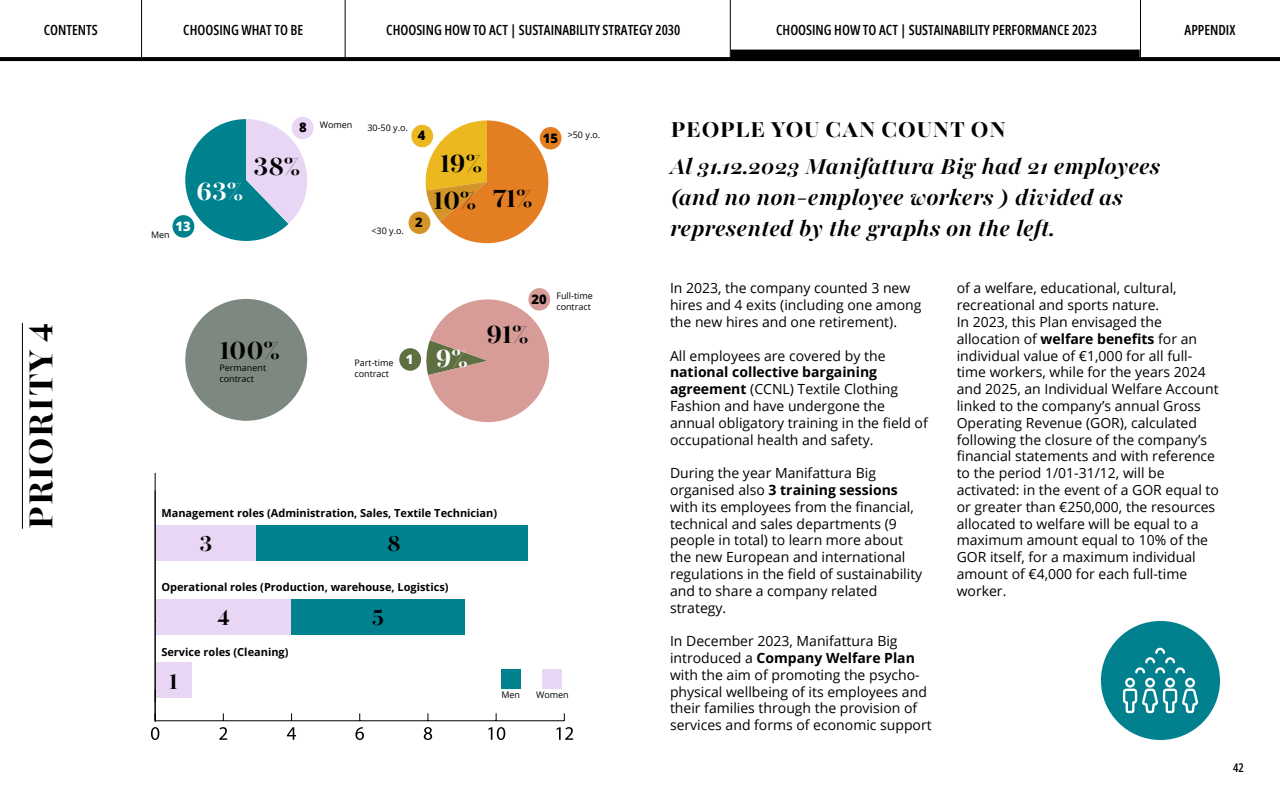
<style>
.page{position:relative;width:1280px;height:800px;background:#fff}
.page>*{position:absolute;margin:0;border:0;box-sizing:border-box;transform-origin:0 0}
.t1{font:800 40px "Playfair 144 pt";letter-spacing:.03em;color:#000}
.t2{font:800 30px "Playfair 144 pt";letter-spacing:-.01em;color:#000}
.t3{font:800 30px "Playfair 144 pt";color:#fff}
.t4{font:italic 700 26px/31.2px "Playfair 144 pt";color:#000}
.t5{font:800 26px "Playfair 144 pt";letter-spacing:.03em;color:#000}
.t6{font:14px/16.8px "Open Sans";color:#000}
.t7{font:14px "Open Sans";color:#000}
.t8{font:800 13px "Open Sans";color:#000}
.t9{font:800 13px "Open Sans";color:#fff}
.t10{font:12px "Open Sans";color:#000}
.t11{font:700 11px "Open Sans";color:#000}
.t12{font:9px/10.8px "Open Sans";color:#000}
.s1{font-weight:700}
</style>
<div class="page">
<svg style="left:0;top:57px;width:1280px;height:4px;background:#040404"></svg>
<hr style="left:141px;top:0;width:1px;height:59px;background:#000">
<hr style="left:345px;top:0;width:1px;height:59px;background:#000">
<hr style="left:730px;top:0;width:1px;height:59px;background:#000">
<hr style="left:1140px;top:0;width:1px;height:59px;background:#000">
<div style="left:185px;top:299px;width:122px;height:122px;background:#7d8880;border-radius:50%"></div>
<div style="left:292px;top:117px;width:22px;height:22px;background:#e8d6f4;border-radius:50%"></div>
<div style="left:540px;top:127px;width:22px;height:22px;background:#e37e22;border-radius:50%"></div>
<div style="left:528px;top:288px;width:22px;height:23px;background:#d79c98;border-radius:50%"></div>
<div style="left:399px;top:348px;width:22px;height:23px;background:#5e6f42;border-radius:50%"></div>
<div style="left:411px;top:125px;width:22px;height:22px;background:#ebb81f;border-radius:50%"></div>
<div style="left:409px;top:211px;width:21px;height:23px;background:#d39528;border-radius:50%"></div>
<div style="left:173px;top:215px;width:21px;height:23px;background:#00818e;border-radius:50%"></div>
<svg style="left:179px;top:119px;width:128px;height:122px"></svg>
<hr style="left:22px;top:323px;width:1px;height:206px;background:#000">
<svg style="left:422px;top:120px;width:126px;height:123px"></svg>
<svg style="left:426px;top:292px;width:125px;height:131px"></svg>
<svg style="left:151px;top:727px;width:8px;height:13px"></svg>
<svg style="left:219px;top:727px;width:8px;height:13px"></svg>
<svg style="left:287px;top:727px;width:9px;height:13px"></svg>
<svg style="left:355px;top:727px;width:9px;height:13px"></svg>
<svg style="left:424px;top:727px;width:8px;height:13px"></svg>
<svg style="left:488px;top:727px;width:17px;height:13px"></svg>
<svg style="left:556px;top:727px;width:17px;height:13px"></svg>
<hr style="left:155px;top:720px;width:409px;height:1px;background:#000">
<hr style="left:155px;top:473px;width:1px;height:248px;background:#000">
<div style="left:501px;top:669px;width:19px;height:20px;background:#00818e"></div>
<div style="left:543px;top:669px;width:19px;height:20px;background:#e8d6f4"></div>
<hr style="left:155px;top:490px;width:1px;height:232px;background:#000">
<div style="left:1101px;top:621px;width:119px;height:119px;background:#01818e;border-radius:50%"></div>
<svg style="left:1123px;top:648px;width:75px;height:65px"></svg>
<div style="left:731px;top:50px;width:409px;height:10px;background:#000"></div>
<div style="left:156px;top:663px;width:35px;height:35px;background:#e8d6f4"></div>
<div style="left:156px;top:525px;width:101px;height:35px;background:#e8d6f4"></div>
<div style="left:257px;top:525px;width:271px;height:35px;background:#01818e"></div>
<div style="left:156px;top:599px;width:135px;height:36px;background:#e8d6f4"></div>
<div style="left:291px;top:599px;width:174px;height:36px;background:#01818e"></div>
<p class="t7" style="left:44px;top:20px;width:55px">CONTENTS</p>
<p class="t7" style="left:183px;top:20px;width:122px">CHOOSING WHAT TO BE</p>
<p class="t7" style="left:386px;top:20px;width:296px">CHOOSING HOW TO ACT | SUSTAINABILITY STRATEGY 2030</p>
<p class="t7" style="left:776px;top:20px;width:322px">CHOOSING HOW TO ACT | SUSTAINABILITY PERFORMANCE 2023</p>
<p class="t7" style="left:1185px;top:20px;width:52px">APPENDIX</p>
<h1 class="t1" style="left:17px;top:529px;width:207px;rotate:-90deg">PRIORITY 4</h1>
<h2 class="t3" style="left:196px;top:174px;width:48px">63%</h2>
<p class="t8" style="left:299px;top:118px;width:9px">8</p>
<h2 class="t2" style="left:254px;top:149px;width:48px">38%</h2>
<p class="t12" style="left:320px;top:119px;width:34px">Women</p>
<p class="t12" style="left:367px;top:122px;width:42px">30-50 y.o.</p>
<p class="t8" style="left:418px;top:126px;width:9px">4</p>
<p class="t9" style="left:176px;top:216px;width:17px">13</p>
<p class="t8" style="left:415px;top:213px;width:9px">2</p>
<p class="t12" style="left:371px;top:225px;width:34px">&lt;30 y.o.</p>
<p class="t12" style="left:151px;top:229px;width:20px">Men</p>
<h2 class="t2" style="left:440px;top:146px;width:44px">19%</h2>
<h2 class="t2" style="left:433px;top:183px;width:44px">10%</h2>
<p class="t8" style="left:543px;top:128px;width:17px">15</p>
<p class="t12" style="left:568px;top:129px;width:34px">&gt;50 y.o.</p>
<h2 class="t2" style="left:493px;top:181px;width:41px">71%</h2>
<h2 class="t2" style="left:220px;top:332px;width:62px">100%</h2>
<p class="t12" style="left:219px;top:362px;width:48px">Permanent contract</p>
<p class="t12" style="left:354px;top:357px;width:41px">Part-time contract</p>
<p class="t9" style="left:406px;top:349px;width:9px">1</p>
<h2 class="t3" style="left:435px;top:340px;width:34px">9%</h2>
<p class="t8" style="left:531px;top:289px;width:17px">20</p>
<h2 class="t2" style="left:486px;top:317px;width:44px">91%</h2>
<p class="t12" style="left:556px;top:290px;width:38px">Full-time contract</p>
<p class="t11" style="left:161px;top:506px;width:337px">Management roles (Administration, Sales, Textile Technician)</p>
<h3 class="t5" style="left:200px;top:528px;width:14px">3</h3>
<h3 class="t5" style="left:387px;top:528px;width:15px">8</h3>
<p class="t11" style="left:161px;top:579px;width:289px">Operational roles (Production, warehouse, Logistics)</p>
<h3 class="t5" style="left:217px;top:602px;width:14px">4</h3>
<p class="t11" style="left:161px;top:644px;width:129px">Service roles (Cleaning)</p>
<h3 class="t5" style="left:169px;top:666px;width:10px">1</h3>
<h3 class="t5" style="left:372px;top:602px;width:13px">5</h3>
<p class="t12" style="left:501px;top:689px;width:20px">Men</p>
<p class="t12" style="left:536px;top:689px;width:34px">Women</p>
<h3 class="t5" style="left:671px;top:114px;width:336px">PEOPLE YOU CAN COUNT ON</h3>
<h3 class="t4" style="left:670px;top:150px;width:492px">Al 31.12.2023 Manifattura Big had 21 employees (and no non-employee workers ) divided as represented by the graphs on the left.</h3>
<p class="t6" style="left:670px;top:280px;width:253px">In 2023, the company counted 3 new hires and 4 exits (including one among the new hires and one retirement).</p>
<p class="t6" style="left:670px;top:347px;width:217px">All employees are covered by the</p>
<p class="t6" style="left:670px;top:364px;width:259px"><span class="s1">national collective bargaining agreement</span> (CCNL) Textile Clothing Fashion and have undergone the annual obligatory training in the field of occupational health and safety.</p>
<p class="t6" style="left:670px;top:464px;width:254px">During the year Manifattura Big organised also <span class="s1">3 training sessions </span>with its employees from the financial, technical and sales departments (9 people in total) to learn more about the new European and international regulations in the field of sustainability and to share a company related strategy.</p>
<p class="t6" style="left:670px;top:632px;width:263px">In December 2023, Manifattura Big introduced a <span class="s1">Company Welfare Plan </span>with the aim of promoting the psycho&shy;physical wellbeing of its employees and their families through the provision of services and forms of economic support</p>
<p class="t6" style="left:957px;top:280px;width:264px">of a welfare, educational, cultural, recreational and sports nature.<br>In 2023, this Plan envisaged the allocation of <span class="s1">welfare benefits</span> for an individual value of €1,000 for all full&shy;time workers, while for the years 2024 and 2025, an Individual Welfare Account linked to the company’s annual Gross Operating Revenue (GOR), calculated following the closure of the company’s financial statements and with reference to the period 1/01-31/12, will be activated: in the event of a GOR equal to or greater than €250,000, the resources allocated to welfare will be equal to a maximum amount equal to 10% of the GOR itself, for a maximum individual amount of €4,000 for each full-time worker.</p>
<p class="t10" style="left:1233px;top:759px;width:12px">42</p>
</div>
